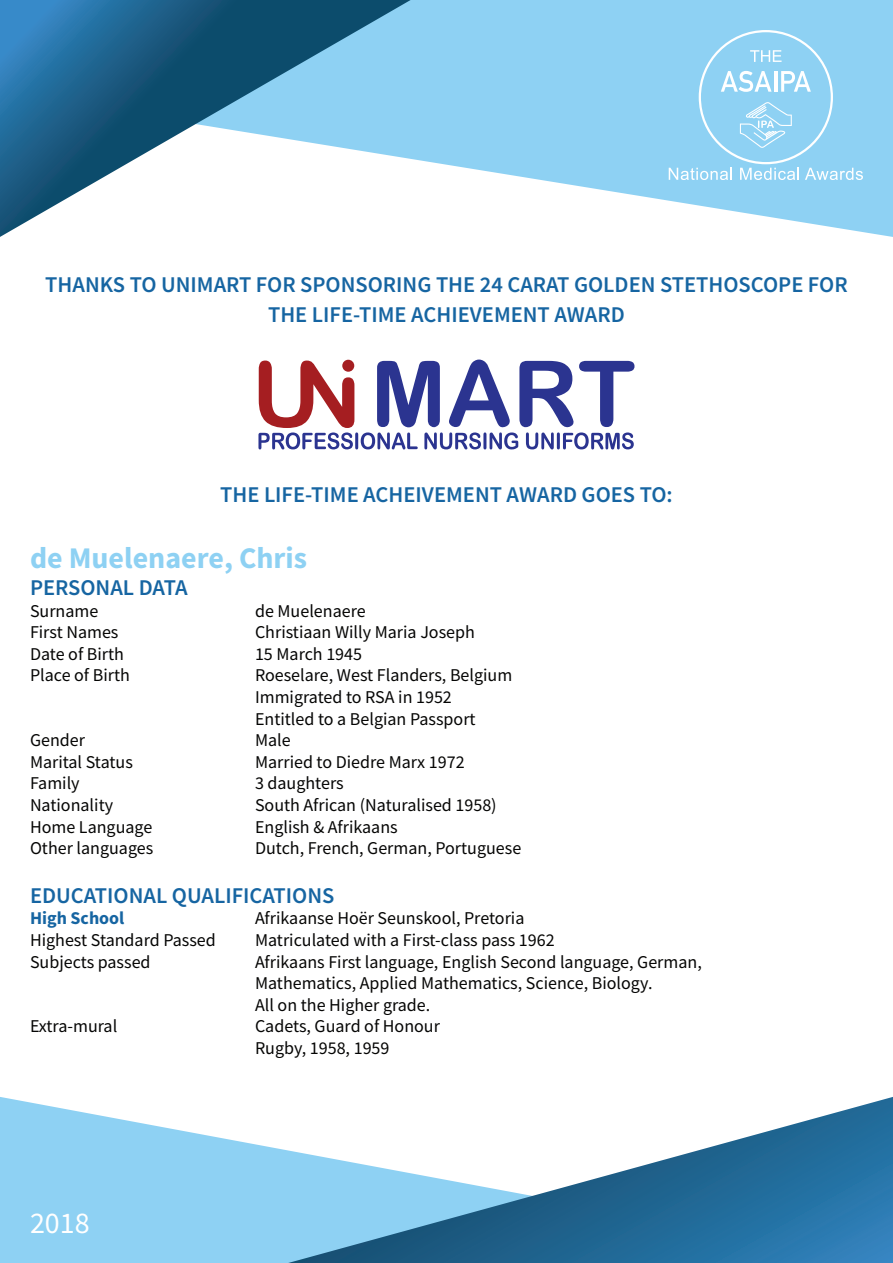
<style>
.page{position:relative;width:893px;height:1263px;background:#fff}
.page>*{position:absolute;margin:0;border:0;box-sizing:border-box;transform-origin:0 0}
.t1{font:700 30px "Source Sans Pro";color:#8ed1f3}
.t2{font:30px "Source Sans Pro";color:#fff}
.t3{font:600 22.5px/30px "Source Sans Pro";color:#1665a2;text-align:center}
.t4{font:18px/21.6px "Source Sans Pro";color:#050504}
.t5{font:700 18px "Source Sans Pro";color:#1665a2}
</style>
<div class="page">
<svg style="left:411px;top:0;width:482px;height:237px;fill:#8ed1f3"></svg>
<svg style="left:0;top:0;width:411px;height:237px"></svg>
<svg style="left:0;top:1097px;width:288px;height:166px;fill:#8ed1f3"></svg>
<svg style="left:288px;top:1097px;width:605px;height:166px"></svg>
<svg style="left:669px;top:30px;width:194px;height:150px;background:#99d5f4"></svg>
<svg style="left:258px;top:359px;width:376px;height:90px"></svg>
<div style="left:342px;top:360px;width:12px;height:12px;background:#a51e21;border-radius:50%"></div>
<p class="t3" style="left:45px;top:269px;width:804px">THANKS TO UNIMART FOR SPONSORING THE 24 CARAT GOLDEN STETHOSCOPE FOR<br>THE LIFE-TIME ACHIEVEMENT AWARD</p>
<p class="t3" style="left:220px;top:479px;width:454px">THE LIFE-TIME ACHEIVEMENT AWARD GOES TO:</p>
<h1 class="t1" style="left:30px;top:538px;width:279px">de Muelenaere, Chris</h1>
<p class="t3" style="left:30px;top:572px;width:159px">PERSONAL DATA</p>
<p class="t4" style="left:30px;top:600px;width:70px">Surname</p>
<p class="t4" style="left:255px;top:600px;width:112px">de Muelenaere</p>
<p class="t4" style="left:30px;top:621px;width:90px">First Names</p>
<p class="t4" style="left:255px;top:621px;width:221px">Christiaan Willy Maria Joseph</p>
<p class="t4" style="left:30px;top:643px;width:95px">Date of Birth</p>
<p class="t4" style="left:255px;top:643px;width:109px">15 March 1945</p>
<p class="t4" style="left:30px;top:664px;width:101px">Place of Birth</p>
<p class="t4" style="left:255px;top:664px;width:259px">Roeselare, West Flanders, Belgium<br>Immigrated to RSA in 1952<br>Entitled to a Belgian Passport</p>
<p class="t4" style="left:30px;top:729px;width:57px">Gender</p>
<p class="t4" style="left:255px;top:729px;width:37px">Male</p>
<p class="t4" style="left:30px;top:751px;width:104px">Marital Status</p>
<p class="t4" style="left:255px;top:751px;width:211px">Married to Diedre Marx 1972</p>
<p class="t4" style="left:30px;top:772px;width:51px">Family</p>
<p class="t4" style="left:255px;top:772px;width:90px">3 daughters</p>
<p class="t4" style="left:30px;top:794px;width:85px">Nationality</p>
<p class="t4" style="left:255px;top:794px;width:243px">South African (Naturalised 1958)</p>
<p class="t4" style="left:30px;top:816px;width:124px">Home Language</p>
<p class="t4" style="left:255px;top:816px;width:144px">English &amp; Afrikaans</p>
<p class="t4" style="left:30px;top:837px;width:125px">Other languages</p>
<p class="t4" style="left:255px;top:837px;width:268px">Dutch, French, German, Portuguese</p>
<p class="t3" style="left:30px;top:880px;width:306px">EDUCATIONAL QUALIFICATIONS</p>
<p class="t5" style="left:30px;top:906px;width:96px">High School</p>
<p class="t4" style="left:255px;top:907px;width:271px">Afrikaanse Hoër Seunskool, Pretoria</p>
<p class="t4" style="left:30px;top:929px;width:187px">Highest Standard Passed</p>
<p class="t4" style="left:255px;top:929px;width:301px">Matriculated with a First-class pass 1962</p>
<p class="t4" style="left:30px;top:951px;width:122px">Subjects passed</p>
<p class="t4" style="left:255px;top:951px;width:448px">Afrikaans First language, English Second language, German,<br>Mathematics, Applied Mathematics, Science, Biology.<br>All on the Higher grade.</p>
<p class="t4" style="left:30px;top:1015px;width:89px">Extra-mural</p>
<p class="t4" style="left:255px;top:1015px;width:186px">Cadets, Guard of Honour<br>Rugby, 1958, 1959</p>
<h1 class="t2" style="left:30px;top:1203px;width:61px">2018</h1>
</div>
